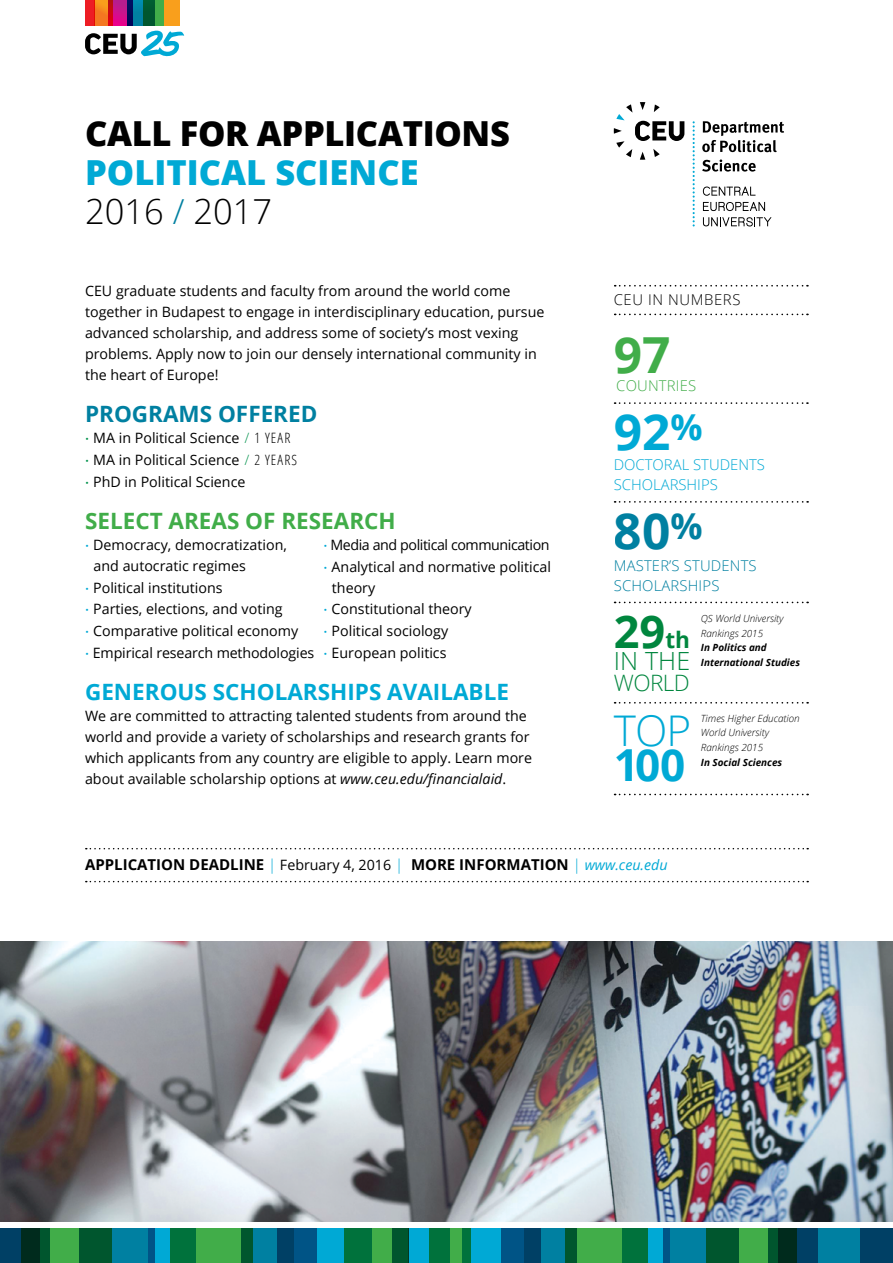
<style>
.page{position:relative;width:893px;height:1263px;background:#fff}
.page>*{position:absolute;margin:0;border:0;box-sizing:border-box;transform-origin:0 0}
.t1{font:700 49.65px "Open Sans";color:#00a9d5}
.t2{font:700 49.65px "Open Sans";color:#0080a1}
.t3{font:700 49.65px "Open Sans";color:#41ad49}
.t4{font:700 45.15px "Open Sans";color:#00863e}
.t5{font:700 44.1px "Open Sans";color:#00a9d5}
.t6{font:300 42.3px "Open Sans";color:#00a9d5}
.t7{font:800 34.5px/39px "Open Sans";color:#00a9d5}
.t8{font:800 34.5px "Open Sans";letter-spacing:-.01em;color:#000}
.t9{font:300 25.05px "Open Sans";color:#00863e}
.t10{font:700 22.5px "Open Sans";color:#00a9d5}
.t11{font:700 22.5px "Open Sans";color:#41ad49}
.t12{font:700 22.5px "Open Sans";color:#0080a1}
.t13{font:300 22.5px "Open Sans";letter-spacing:-.025em;color:#00863e}
.t14{font:700 15px "Open Sans";color:#000}
.t15{font:300 14.85px/19.8px "Open Sans";color:#00a9d5}
.t16{font:300 14.85px/19.8px "Open Sans";letter-spacing:.01em;color:#0080a1}
.t17{font:300 14.85px "Open Sans";letter-spacing:.04em;color:#000}
.t18{font:300 14.85px "Open Sans";letter-spacing:.01em;color:#41ad49}
.t19{font:14.25px/21px "Open Sans";color:#000}
.t20{font:14.25px "Open Sans";letter-spacing:-.03em;color:#000}
.t21{font:italic 300 9.9px/14.7px "Open Sans";color:#000}
.t22{font:italic 700 9.9px/14.7px "Open Sans";color:#000}
.s1{font-weight:300;color:#000}
.s2{font-weight:300;color:#0080a1}
.s3{font-family:"Minion Pro";font-size:18px;color:#00924c}
.s4{font-weight:300;font-stretch:condensed;color:#00924c}
.s5{font-weight:300;font-stretch:condensed}
.s6{font-family:"Minion Pro";font-size:18px;color:#00a9d5}
.s7{font-style:italic}
.s8{font-size:22.5px}
.s9{font-weight:300;color:#00a9d5}
.s10{font-weight:400;font-size:14.25px}
.s11{font-weight:400;font-style:italic;font-size:14.25px;color:#00a9d5}
</style>
<div class="page">
<svg style="left:86px;top:848px;width:722px;height:1px"></svg>
<svg style="left:86px;top:881px;width:722px;height:1px"></svg>
<svg style="left:702px;top:159px;width:54px;height:13px"></svg>
<svg style="left:702px;top:121px;width:82px;height:31px"></svg>
<svg style="left:703px;top:217px;width:69px;height:9px"></svg>
<svg style="left:703px;top:202px;width:62px;height:9px"></svg>
<svg style="left:703px;top:187px;width:52px;height:9px"></svg>
<svg style="left:693px;top:121px;width:2px;height:105px"></svg>
<svg style="left:614px;top:102px;width:70px;height:58px"></svg>
<img style="left:0;top:941px;width:893px;height:281px">
<div style="left:85px;top:0;width:10px;height:25px;background:#ed1d24"></div>
<svg style="left:113px;top:0;width:14px;height:25px"></svg>
<svg style="left:95px;top:0;width:18px;height:25px"></svg>
<div style="left:164px;top:0;width:15px;height:25px;background:#f99f1c"></div>
<div style="left:144px;top:0;width:20px;height:25px;background:#41ad49"></div>
<svg style="left:127px;top:0;width:28px;height:25px"></svg>
<svg style="left:85px;top:30px;width:99px;height:27px"></svg>
<div style="left:501px;top:1229px;width:76px;height:34px;background:#0080a1"></div>
<div style="left:664px;top:1229px;width:75px;height:34px;background:#0080a1"></div>
<svg style="left:565px;top:1229px;width:57px;height:34px;fill:#41ad49"></svg>
<svg style="left:706px;top:1229px;width:72px;height:34px;fill:#00562e"></svg>
<div style="left:429px;top:1229px;width:42px;height:34px;background:#41ad49"></div>
<svg style="left:462px;top:1229px;width:62px;height:34px"></svg>
<svg style="left:778px;top:1229px;width:82px;height:34px;fill:#0080a1"></svg>
<div style="left:860px;top:1229px;width:33px;height:34px;background:#004065"></div>
<div style="left:524px;top:1229px;width:16px;height:34px;background:#004065"></div>
<svg style="left:409px;top:1229px;width:41px;height:34px"></svg>
<svg style="left:622px;top:1229px;width:47px;height:34px;fill:#00723c"></svg>
<div style="left:241px;top:1229px;width:76px;height:34px;background:#0080a1"></div>
<div style="left:79px;top:1229px;width:75px;height:34px;background:#0080a1"></div>
<svg style="left:195px;top:1229px;width:58px;height:34px;fill:#41ad49"></svg>
<div style="left:344px;top:1229px;width:65px;height:34px;background:#41ad49"></div>
<svg style="left:40px;top:1229px;width:72px;height:34px;fill:#00562e"></svg>
<svg style="left:294px;top:1229px;width:78px;height:34px"></svg>
<svg style="left:0;top:1229px;width:40px;height:34px"></svg>
<div style="left:277px;top:1229px;width:17px;height:34px;background:#004065"></div>
<div style="left:392px;top:1229px;width:17px;height:34px;background:#00562e"></div>
<svg style="left:148px;top:1229px;width:47px;height:34px;fill:#00723c"></svg>
<svg style="left:615px;top:314px;width:193px;height:1px"></svg>
<svg style="left:615px;top:285px;width:193px;height:2px"></svg>
<svg style="left:615px;top:402px;width:193px;height:2px"></svg>
<svg style="left:615px;top:501px;width:193px;height:2px"></svg>
<svg style="left:615px;top:602px;width:193px;height:1px"></svg>
<svg style="left:615px;top:702px;width:193px;height:2px"></svg>
<svg style="left:615px;top:794px;width:193px;height:1px"></svg>
<h3 class="t8" style="left:85px;top:107px;width:426px">CALL FOR APPLICATIONS</h3>
<h3 class="t7" style="left:85px;top:151px;width:335px">POLITICAL SCIENCE<br><span class="s1">2016</span> <span class="s2">/</span> <span class="s1">2017</span></h3>
<p class="t19" style="left:85px;top:280px;width:461px">CEU graduate students and faculty from around the world come together in Budapest to engage in interdisciplinary education, pursue advanced scholarship, and address some of society’s most vexing problems. Apply now to join our densely international community in the heart of Europe!</p>
<h3 class="t12" style="left:85px;top:398px;width:231px">PROGRAMS OFFERED</h3>
<p class="t19" style="left:85px;top:427px;width:214px;line-height:21.6px"><span class="s3">·</span> MA in Political Science <span class="s4">/</span> <span class="s5">1 YEAR </span><span class="s3">·</span> MA in Political Science <span class="s4">/</span> <span class="s5">2 YEARS </span><span class="s3">·</span> PhD in Political Science</p>
<h3 class="t11" style="left:85px;top:505px;width:312px">SELECT AREAS OF RESEARCH</h3>
<p class="t19" style="left:85px;top:534px;width:203px"><span class="s6">·</span> Democracy, democratization,</p>
<p class="t19" style="left:94px;top:555px;width:154px">and autocratic regimes</p>
<p class="t19" style="left:85px;top:577px;width:139px"><span class="s6">·</span> Political institutions</p>
<p class="t19" style="left:85px;top:598px;width:199px"><span class="s6">·</span> Parties, elections, and voting</p>
<p class="t19" style="left:85px;top:620px;width:215px"><span class="s6">·</span> Comparative political economy</p>
<p class="t19" style="left:85px;top:642px;width:231px"><span class="s6">·</span> Empirical research methodologies</p>
<p class="t20" style="left:323px;top:535px;width:228px"><span class="s6">·</span> Media and political communication</p>
<p class="t19" style="left:323px;top:556px;width:229px"><span class="s6">·</span> Analytical and normative political</p>
<p class="t19" style="left:332px;top:577px;width:45px">theory</p>
<p class="t19" style="left:323px;top:598px;width:150px"><span class="s6">·</span> Constitutional theory</p>
<p class="t19" style="left:323px;top:620px;width:126px"><span class="s6">·</span> Political sociology</p>
<p class="t19" style="left:323px;top:642px;width:125px"><span class="s6">·</span> European politics</p>
<h3 class="t10" style="left:85px;top:676px;width:425px">GENEROUS SCHOLARSHIPS AVAILABLE</h3>
<p class="t19" style="left:85px;top:705px;width:449px">We are committed to attracting talented students from around the world and provide a variety of scholarships and research grants for which applicants from any country are eligible to apply. Learn more about available scholarship options at <span class="s7">www.ceu.edu/financialaid</span>.</p>
<p class="t17" style="left:614px;top:289px;width:128px">CEU IN NUMBERS</p>
<h1 class="t3" style="left:614px;top:319px;width:58px">97</h1>
<p class="t18" style="left:616px;top:375px;width:81px">COUNTRIES</p>
<h1 class="t1" style="left:614px;top:397px;width:90px">92<sup>%</sup></h1>
<p class="t15" style="left:614px;top:454px;width:153px">DOCTORAL STUDENTS<br>SCHOLARSHIPS</p>
<h1 class="t2" style="left:614px;top:496px;width:90px">80<sup>%</sup></h1>
<p class="t16" style="left:614px;top:555px;width:144px">MASTER’S STUDENTS<br>SCHOLARSHIPS</p>
<h2 class="t4" style="left:614px;top:600px;width:78px">29<span class="s8">TH</span></h2>
<h3 class="t9" style="left:614px;top:644px;width:78px">IN THE</h3>
<h3 class="t13" style="left:614px;top:667px;width:78px">WORLD</h3>
<h3 class="t6" style="left:614px;top:702px;width:79px">TOP</h3>
<h3 class="t5" style="left:614px;top:734px;width:73px">100</h3>
<p class="t21" style="left:701px;top:610px;width:84px">QS World University<br>Rankings 2015</p>
<p class="t22" style="left:701px;top:640px;width:101px">In Politics and<br>International Studies</p>
<p class="t21" style="left:701px;top:710px;width:100px">Times Higher Education<br>World University<br>Rankings 2015</p>
<p class="t22" style="left:701px;top:754px;width:83px">In Social Sciences</p>
<p class="t14" style="left:85px;top:853px;width:584px">APPLICATION DEADLINE <span class="s9">|</span> <span class="s10">February 4, 2016</span> <span class="s9">|</span> MORE I NFORMATION <span class="s9">|</span> <span class="s11">www.ceu.edu</span></p>
</div>
